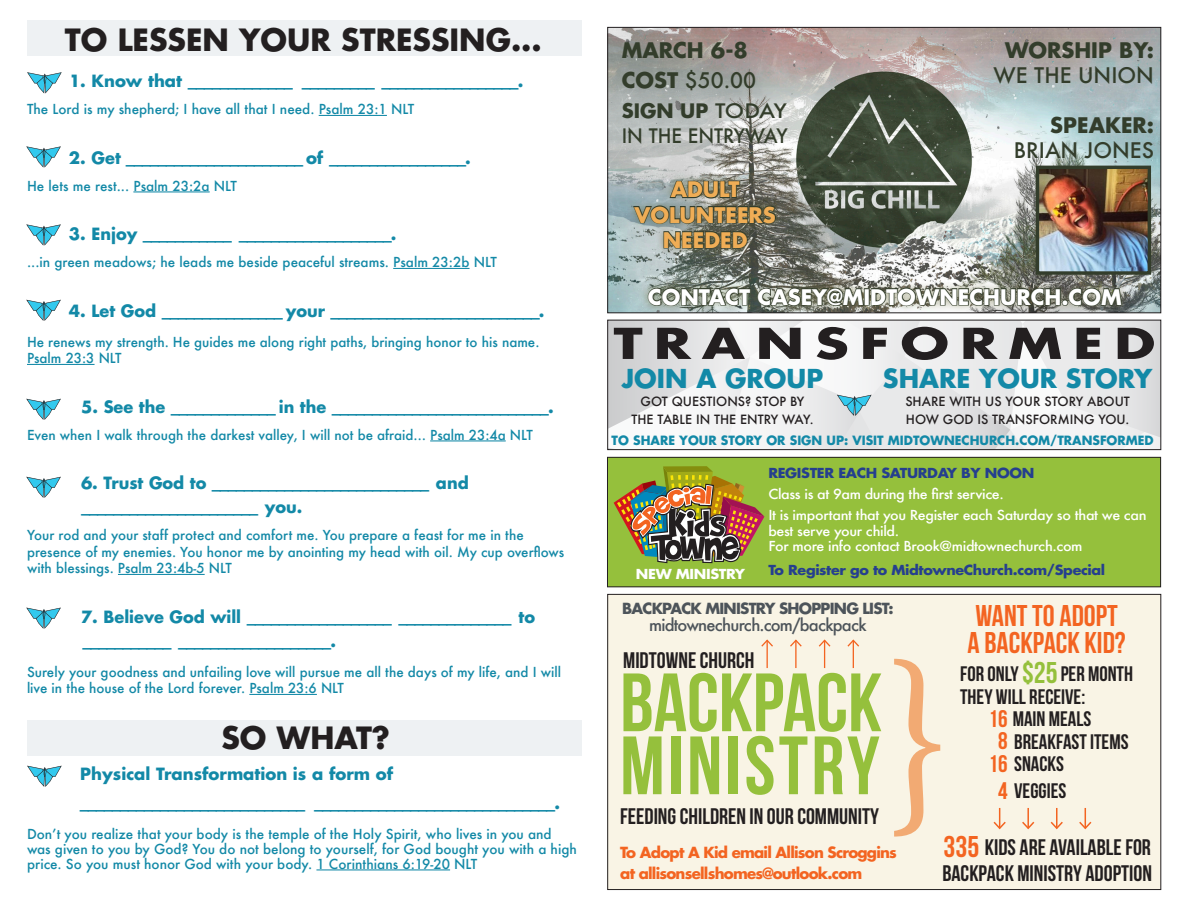
<style>
.page{position:relative;width:1188px;height:918px;background:#fff}
.page>*{position:absolute;margin:0;border:0;box-sizing:border-box;transform-origin:0 0}
.t1{font:82.5px "Bebas Neue";letter-spacing:.015em;color:#95c03c}
.t2{font:82.5px "Bebas Neue";letter-spacing:.04em;color:#95c03c}
.t3{font:700 30px "Futura";color:#231f20}
.t4{font:30px/27px "Bebas Neue";color:#f36421}
.t5{font:30px "Bebas Neue";color:#95c03c}
.t6{font:700 25.5px "Futura";color:#1389a7}
.t7{font:24px "Bebas Neue";color:#f36421}
.t8{font:22.5px/25.5px "Bebas Neue";color:#231f20;text-align:right}
.t9{font:21px/22.5px "Bebas Neue";color:#231f20}
.t10{font:700 21px "Futura";color:#fff}
.t11{font:500 21px "Futura";color:#333d2b}
.t12{font:700 21px "Futura";color:#333d2b}
.t13{font:700 21px "Futura";color:#efad56}
.t14{font:500 19.5px "Futura";color:#333d2b;scale:.96 1}
.t15{font:700 19.5px "Futura";color:#333d2b}
.t16{font:500 16.5px "Futura";color:#1389a7}
.t17{font:700 16.5px "Futura";color:#1389a7}
.t18{font:500 16.5px "Futura";letter-spacing:-.05em;color:#4d545a}
.t19{font:700 15px "Futura";letter-spacing:-.05em;color:#f36421}
.t20{font:700 15px "Futura";letter-spacing:-.05em;color:#4d545a}
.t21{font:500 13.5px/16.5px "Futura";color:#1389a7}
.t22{font:500 13.5px/15.3px "Futura";letter-spacing:-.025em;color:#fff;scale:1.06 1}
.t23{font:700 13.5px "Futura";letter-spacing:-.025em;color:#253f8e;scale:1.06 1}
.t24{font:700 13.5px "Futura";letter-spacing:-.025em;color:#fff;scale:1.06 1}
.t25{font:500 12.45px "Futura";color:#231f20}
.t26{font:700 12.45px "Futura";color:#1389a7}
.s1{font-weight:700}
.s2{font-weight:500}
</style>
<div class="page">
<img style="left:609px;top:29px;width:550px;height:282px">
<div style="left:608px;top:594px;width:553px;height:296px;background:#f9f4e5"></div>
<div style="left:607px;top:594px;width:554px;height:296px;border:1px solid #231f20"></div>
<div style="left:640px;top:281px;width:489px;height:33px;background:#62632a;opacity:.45"></div>
<svg style="left:647px;top:272px;width:476px;height:38px;background:#7f8377"></svg>
<div style="left:626px;top:173px;width:158px;height:83px;background:#62632a;opacity:.45"></div>
<svg style="left:632px;top:177px;width:145px;height:73px;background:#757c71"></svg>
<hr style="left:319px;top:115px;width:68px;height:1px;background:#1389a7">
<hr style="left:133px;top:191px;width:77px;height:1px;background:#1389a7">
<hr style="left:393px;top:268px;width:77px;height:1px;background:#1389a7">
<hr style="left:27px;top:364px;width:68px;height:1px;background:#1389a7">
<hr style="left:430px;top:440px;width:76px;height:1px;background:#1389a7">
<hr style="left:118px;top:574px;width:87px;height:1px;background:#1389a7">
<hr style="left:249px;top:694px;width:68px;height:1px;background:#1389a7">
<hr style="left:316px;top:869px;width:134px;height:1px;background:#1389a7">
<img style="left:1040px;top:170px;width:107px;height:101px">
<div style="left:1036px;top:166px;width:115px;height:109px;border:3px solid #333d2b"></div>
<svg style="left:1079px;top:808px;width:13px;height:22px"></svg>
<hr style="left:1056px;top:808px;width:2px;height:20px;background:#f36421">
<svg style="left:1050px;top:820px;width:13px;height:10px"></svg>
<hr style="left:1027px;top:808px;width:2px;height:20px;background:#f36421">
<svg style="left:1022px;top:820px;width:13px;height:10px"></svg>
<svg style="left:993px;top:808px;width:13px;height:22px"></svg>
<svg style="left:761px;top:639px;width:12px;height:29px"></svg>
<hr style="left:795px;top:640px;width:2px;height:28px;background:#f36421">
<svg style="left:790px;top:639px;width:12px;height:9px"></svg>
<svg style="left:818px;top:639px;width:13px;height:29px"></svg>
<svg style="left:847px;top:639px;width:12px;height:29px"></svg>
<div style="left:607px;top:457px;width:554px;height:130px;background:#95c03c"></div>
<div style="left:607px;top:457px;width:554px;height:130px;border:1px solid #231f20"></div>
<img style="left:614px;top:466px;width:150px;height:98px">
<div style="left:27px;top:21px;width:554px;height:35px;background:#eef1f3"></div>
<div style="left:27px;top:720px;width:554px;height:35px;background:#eef1f3"></div>
<svg style="left:27px;top:72px;width:35px;height:22px"></svg>
<svg style="left:26px;top:224px;width:35px;height:22px"></svg>
<svg style="left:26px;top:146px;width:35px;height:22px"></svg>
<svg style="left:26px;top:477px;width:35px;height:21px"></svg>
<svg style="left:26px;top:399px;width:35px;height:21px"></svg>
<svg style="left:26px;top:300px;width:35px;height:21px"></svg>
<svg style="left:26px;top:608px;width:35px;height:21px"></svg>
<svg style="left:27px;top:766px;width:35px;height:21px"></svg>
<svg style="left:608px;top:320px;width:553px;height:130px"></svg>
<p class="t3" style="left:65px;top:20px;width:479px">TO LESSEN YOUR STRESSING...</p>
<p class="t16" style="left:69px;top:70px;width:456px"><span class="s1">1. Know that</span> _____________ _________ _________________<span class="s1">.</span></p>
<p class="t21" style="left:27px;top:101px;width:389px">The Lord is my shepherd; I have all that I need. Psalm 23:1 NLT</p>
<p class="t16" style="left:69px;top:146px;width:403px"><span class="s1">2. Get</span> ______________________ <span class="s1">of</span> _________________<span class="s1">.</span></p>
<p class="t21" style="left:27px;top:177px;width:212px">He lets me rest... Psalm 23:2a NLT</p>
<p class="t16" style="left:69px;top:223px;width:329px"><span class="s1">3. Enjoy</span> ___________ ___________________<span class="s1">.</span></p>
<p class="t21" style="left:27px;top:254px;width:471px">...in green meadows; he leads me beside peaceful streams. Psalm 23:2b NLT</p>
<p class="t16" style="left:69px;top:299px;width:477px"><span class="s1">4. Let God</span> _______________ <span class="s1">your</span> __________________________<span class="s1">.</span></p>
<p class="t21" style="left:27px;top:333px;width:514px">He renews my strength. He guides me along right paths, bringing honor to his name.</p>
<p class="t21" style="left:27px;top:350px;width:96px">Psalm 23:3 NLT</p>
<p class="t16" style="left:81px;top:395px;width:474px"><span class="s1">5. See the</span> _____________ <span class="s1">in the</span> ___________________________<span class="s1">.</span></p>
<p class="t21" style="left:27px;top:426px;width:507px">Even when I walk through the darkest valley, I will not be afraid… Psalm 23:4a NLT</p>
<p class="t16" style="left:81px;top:472px;width:389px"><span class="s1">6. Trust God to</span> ___________________________ <span class="s1">and</span></p>
<p class="t16" style="left:81px;top:496px;width:223px">______________________ <span class="s1">you.</span></p>
<p class="t21" style="left:27px;top:527px;width:539px">Your rod and your staff protect and comfort me. You prepare a feast for me in the presence of my enemies. You honor me by anointing my head with oil. My cup overflows with blessings. Psalm 23:4b-5 NLT</p>
<p class="t16" style="left:81px;top:605px;width:456px"><span class="s1">7. Believe God will</span> __________________ ______________ <span class="s1">to</span></p>
<p class="t16" style="left:82px;top:629px;width:255px">___________ ___________________<span class="s1">.</span></p>
<p class="t21" style="left:27px;top:663px;width:536px">Surely your goodness and unfailing love will pursue me all the days of my life, and I will live in the house of the Lord forever. Psalm 23:6 NLT</p>
<p class="t3" style="left:222px;top:718px;width:170px">SO WHAT?</p>
<p class="t17" style="left:80px;top:763px;width:314px">Physical Transformation is a form of</p>
<p class="t16" style="left:80px;top:791px;width:482px">____________________________ ______________________________<span class="s1">.</span></p>
<p class="t21" style="left:27px;top:826px;width:551px;line-height:15px">Don’t you realize that your body is the temple of the Holy Spirit, who lives in you and was given to you by God? You do not belong to yourself, for God bought you with a high price. So you must honor God with your body. 1 Corinthians 6:19-20 NLT</p>
<p class="t12" style="left:622px;top:36px;width:128px">MARCH 6-8</p>
<p class="t11" style="left:622px;top:65px;width:136px"><span class="s1">COST</span> $50.00</p>
<p class="t15" style="left:622px;top:97px;width:167px">SIGN UP <span class="s2">TODAY</span></p>
<p class="t14" style="left:622px;top:122px;width:174px">IN THE ENTRYWAY</p>
<p class="t13" style="left:671px;top:176px;width:70px">ADULT</p>
<p class="t13" style="left:635px;top:201px;width:143px">VOLUNTEERS</p>
<p class="t13" style="left:663px;top:226px;width:86px">NEEDED</p>
<p class="t12" style="left:1005px;top:36px;width:150px">WORSHIP BY:</p>
<p class="t11" style="left:994px;top:61px;width:162px">WE THE UNION</p>
<p class="t12" style="left:1050px;top:111px;width:105px">SPEAKER:</p>
<p class="t11" style="left:1014px;top:136px;width:142px">BRIAN JONES</p>
<p class="t10" style="left:648px;top:283px;width:475px">CONTACT CASEY@MIDTOWNECHURCH.COM</p>
<p class="t6" style="left:883px;top:362px;width:271px">SHARE YOUR STORY</p>
<p class="t25" style="left:905px;top:393px;width:226px">SHARE WITH US YOUR STORY ABOUT</p>
<p class="t25" style="left:906px;top:411px;width:225px">HOW GOD IS TRANSFORMING YOU.</p>
<p class="t26" style="left:612px;top:432px;width:544px">TO SHARE YOUR STORY OR SIGN UP: VISIT MIDTOWNECHURCH.COM/TRANSFORMED</p>
<p class="t23" style="left:768px;top:464px;width:253px">REGISTER EACH SATURDAY BY NOON</p>
<p class="t22" style="left:768px;top:487px;width:224px">Class is at 9am during the first service.</p>
<p class="t22" style="left:768px;top:508px;width:358px">It is important that you Register each Saturday so that we can best serve your child.</p>
<p class="t22" style="left:768px;top:538px;width:298px">For more info contact Brook@midtownechurch.com</p>
<p class="t24" style="left:636px;top:565px;width:104px">NEW MINISTRY</p>
<p class="t23" style="left:768px;top:561px;width:319px">To Register go to MidtowneChurch.com/Special</p>
<p class="t6" style="left:622px;top:362px;width:203px">JOIN A GROUP</p>
<p class="t25" style="left:641px;top:393px;width:165px">GOT QUESTIONS? STOP BY</p>
<p class="t25" style="left:631px;top:411px;width:184px">THE TABLE IN THE ENTRY WAY.</p>
<p class="t20" style="left:622px;top:599px;width:273px">BACKPACK MINISTRY SHOPPING LIST:</p>
<p class="t18" style="left:649px;top:614px;width:219px">midtownechurch.com/backpack</p>
<p class="t8" style="left:623px;top:647px;width:133px">MIDTOWNE CHURCH</p>
<p class="t1" style="left:620px;top:657px;width:263px">BACKPACK</p>
<p class="t2" style="left:620px;top:720px;width:261px">MINISTRY</p>
<p class="t8" style="left:620px;top:804px;width:260px">FEEDING CHILDREN IN OUR COMMUNITY</p>
<p class="t19" style="left:620px;top:842px;width:278px">To Adopt A Kid email Allison Scroggins</p>
<p class="t19" style="left:620px;top:863px;width:244px">at allisonsellshomes@outlook.com</p>
<p class="t4" style="left:968px;top:601px;width:160px">WANT T0 ADOPT<br>A BACKPACK KID?</p>
<p class="t9" style="left:960px;top:662px;width:60px">FOR ONLY</p>
<p class="t5" style="left:1022px;top:657px;width:37px">$25</p>
<p class="t9" style="left:960px;top:662px;width:174px;text-indent:101px">PER MONTH<br>THEY WILL RECEIVE:</p>
<p class="t9" style="left:1013px;top:707px;width:80px">MAIN MEALS</p>
<p class="t9" style="left:1014px;top:730px;width:116px">BREAKFAST ITEMS</p>
<p class="t9" style="left:1014px;top:752px;width:51px">SNACKS</p>
<p class="t9" style="left:1014px;top:779px;width:54px">VEGGIES</p>
<p class="t7" style="left:989px;top:705px;width:21px">16</p>
<p class="t7" style="left:989px;top:751px;width:21px">16</p>
<p class="t7" style="left:998px;top:727px;width:11px">8</p>
<p class="t7" style="left:998px;top:778px;width:11px">4</p>
<p class="t4" style="left:944px;top:833px;width:37px">335</p>
<p class="t8" style="left:942px;top:834px;width:211px">KIDS ARE AVAILABLE FOR<br>BACKPACK MINISTRY ADOPTION</p>
</div>
